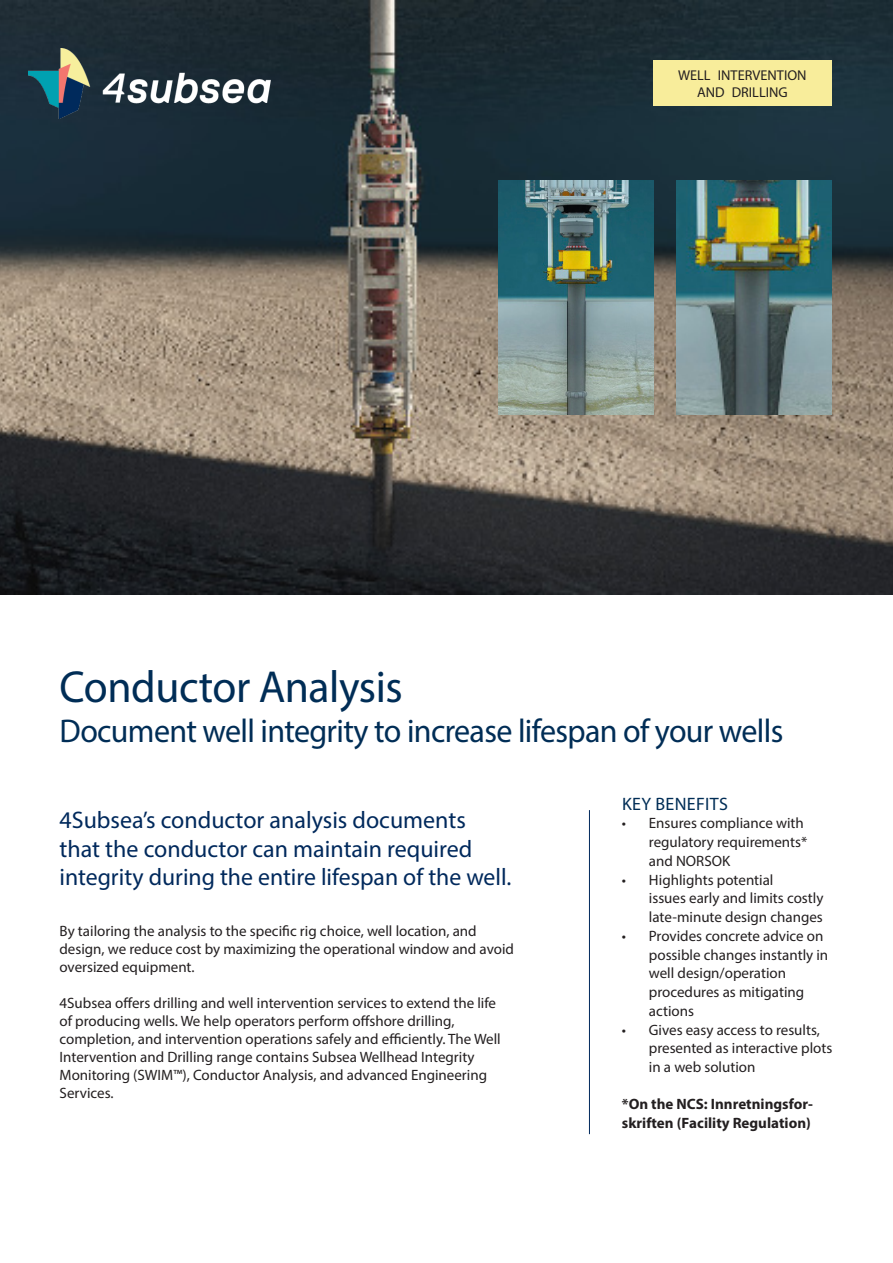
<style>
.page{position:relative;width:893px;height:1263px;background:#fff}
.page>*{position:absolute;margin:0;border:0;box-sizing:border-box;transform-origin:0 0}
.t1{font:45px "Myriad Pro";letter-spacing:-.01em;color:#002d56}
.t2{font:33px "Myriad Pro";letter-spacing:-.02em;color:#002d56}
.t3{font:24px/28.8px "Myriad Pro";color:#00295c}
.t4{font:18px "Myriad Pro";letter-spacing:.02em;color:#002d56}
.t5{font:15px/18.8px "Myriad Pro";color:#231f20}
.t6{font:700 15px/18.8px "Myriad Pro";color:#231f20}
.t7{font:14.25px/17.1px "Myriad Pro";color:#231f20;text-align:center}
</style>
<div class="page">
<img style="left:0;top:0;width:893px;height:594px">
<div style="left:653px;top:60px;width:179px;height:46px;background:#f8ed9b"></div>
<hr style="left:589px;top:810px;width:1px;height:324px;background:#00295c">
<img style="left:28px;top:48px;width:243px;height:70px">
<img style="left:498px;top:180px;width:155px;height:234px">
<img style="left:677px;top:180px;width:155px;height:234px">
<p class="t7" style="left:678px;top:67px;width:130px">WELL INTERVENTION<br>AND DRILLING</p>
<p class="t1" style="left:60px;top:659px;width:345px">Conductor Analysis</p>
<p class="t2" style="left:60px;top:710px;width:725px">Document well integrity to increase lifespan of your wells</p>
<p class="t3" style="left:60px;top:805px;width:453px">4Subsea’s conductor analysis documents that the conductor can maintain required integrity during the entire lifespan of the well.</p>
<p class="t5" style="left:60px;top:922px;width:456px;line-height:18px">By tailoring the analysis to the specific rig choice, well location, and design, we reduce cost by maximizing the operational window and avoid oversized equipment.</p>
<p class="t5" style="left:60px;top:994px;width:443px;line-height:18px">4Subsea offers drilling and well intervention services to extend the life of producing wells. We help operators perform offshore drilling, completion, and intervention operations safely and efficiently. The Well Intervention and Drilling range contains Subsea Wellhead Integrity Monitoring (SWIM™), Conductor Analysis, and advanced Engineering Services.</p>
<p class="t4" style="left:622px;top:792px;width:107px">KEY BENEFITS</p>
<p class="t5" style="left:649px;top:814px;width:160px;text-indent:-27px">• Ensures compliance with regulatory requirements* and NORSOK</p>
<p class="t5" style="left:649px;top:870px;width:176px;text-indent:-27px">• Highlights potential<br>issues early and limits costly late-minute design changes</p>
<p class="t5" style="left:649px;top:926px;width:181px;text-indent:-27px">• Provides concrete advice on possible changes instantly in well design/operation procedures as mitigating actions</p>
<p class="t5" style="left:649px;top:1020px;width:185px;text-indent:-27px">• Gives easy access to results, presented as interactive plots in a web solution</p>
<p class="t6" style="left:622px;top:1094px;width:193px">*On the NCS: Innretningsfor&shy;skriften (Facility Regulation)</p>
</div>
